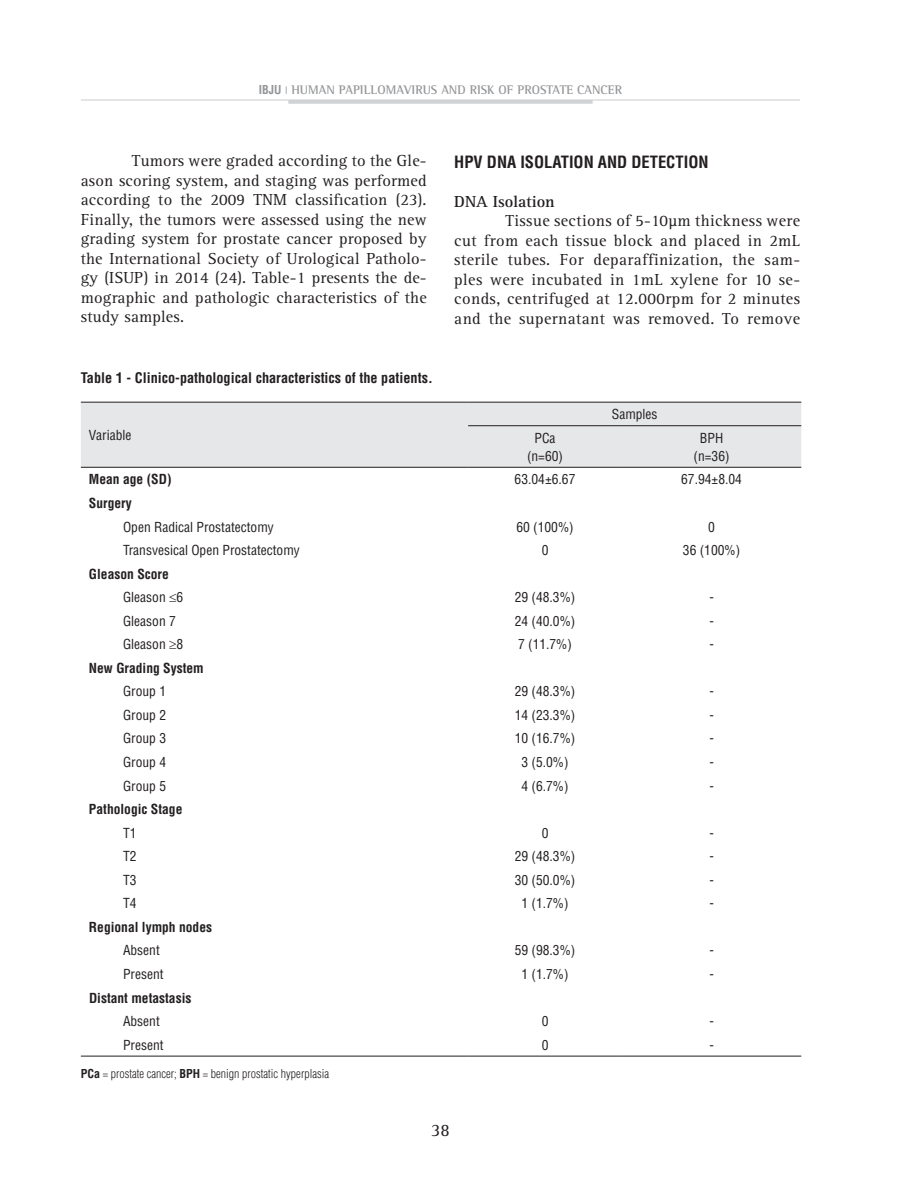
<style>
.page{position:relative;width:898px;height:1200px;background:#fff}
.page>*{position:absolute;margin:0;border:0;box-sizing:border-box;transform-origin:0 0}
.t1{font:18px "Rotis Serif";color:#231f20}
.t2{font:16.5px/19.5px "Rotis Serif";letter-spacing:.01em;color:#231f20;text-align:justify}
.t3{font:700 condensed 16.5px "Helvetica";color:#231f20}
.t4{font:700 16.5px "Rotis Serif";color:#231f20}
.t5{font:700 condensed 14.25px "Helvetica";color:#231f20}
.t6{font:condensed 13.5px/18px "Helvetica";color:#231f20;text-align:center}
.t7{font:700 condensed 13.5px/23.5px "Helvetica";color:#231f20}
.t8{font:700 12.75px "Rotis Semi Serif";color:#939598}
.t9{font:300 condensed 12px "Helvetica";color:#231f20}
.s1{font-family:"Helvetica";font-stretch:condensed;font-size:12px}
.s2{font-weight:400}
.s3{font-weight:700}
</style>
<div class="page">
<hr style="left:81px;top:99px;width:718px;height:2px;background:#dcdddf">
<hr style="left:288px;top:100px;width:304px;height:4px;background:#d1d2d4">
<div style="left:81px;top:402px;width:720px;height:65px;background:#e6e7e9"></div>
<hr style="left:81px;top:1055px;width:387px;height:1px;background:#231f20">
<hr style="left:468px;top:1055px;width:153px;height:1px;background:#231f20">
<hr style="left:621px;top:1055px;width:180px;height:1px;background:#231f20">
<hr style="left:81px;top:401px;width:387px;height:1px;background:#231f20">
<hr style="left:468px;top:401px;width:153px;height:1px;background:#231f20">
<hr style="left:621px;top:401px;width:180px;height:1px;background:#231f20">
<hr style="left:81px;top:467px;width:387px;height:1px;background:#231f20">
<hr style="left:468px;top:425px;width:153px;height:1px;background:#231f20">
<hr style="left:621px;top:425px;width:180px;height:1px;background:#231f20">
<hr style="left:468px;top:467px;width:153px;height:1px;background:#231f20">
<hr style="left:621px;top:467px;width:180px;height:1px;background:#231f20">
<p class="t8" style="left:259px;top:82px;width:365px"><span class="s1">ibju</span> <sup>|</sup> HUMAN PAPILLOMAVIRUS AND RISK OF PROSTATE CANCER</p>
<p class="t2" style="left:81px;top:151px;width:347px;text-indent:51px">Tumors were graded according to the Gle&shy;ason scoring system, and staging was performed according to the 2009 TNM classification (23).<br>Finally, the tumors were assessed using the new grading system for prostate cancer proposed by the International Society of Urological Patholo&shy;gy (ISUP) in 2014 (24). Table-1 presents the de&shy;mographic and pathologic characteristics of the study samples.</p>
<p class="t3" style="left:454px;top:151px;width:255px">HPV DNA ISOLATION AND DETECTION</p>
<p class="t4" style="left:454px;top:191px;width:102px">DNA Isolation</p>
<p class="t2" style="left:454px;top:211px;width:347px;text-indent:51px">Tissue sections of 5-10µm thickness were cut from each tissue block and placed in 2mL sterile tubes. For deparaffinization, the sam&shy;ples were incubated in 1mL xylene for 10 se&shy;conds, centrifuged at 12.000rpm for 2 minutes and the supernatant was removed. To remove</p>
<p class="t5" style="left:81px;top:369px;width:353px">Table 1 - Clinico-pathological characteristics of the patients.</p>
<p class="t6" style="left:89px;top:426px;width:44px">Variable</p>
<p class="t6" style="left:611px;top:405px;width:47px">Samples</p>
<p class="t6" style="left:527px;top:429px;width:37px">PCa (n=60)</p>
<p class="t6" style="left:693px;top:429px;width:37px">BPH (n=36)</p>
<p class="t7" style="left:89px;top:467px;width:84px">Mean age (SD)</p>
<p class="t6" style="left:514px;top:470px;width:62px">63.04±6.67</p>
<p class="t6" style="left:681px;top:470px;width:62px">67.94±8.04</p>
<p class="t7" style="left:89px;top:491px;width:44px">Surgery</p>
<p class="t6" style="left:123px;top:517px;width:152px">Open Radical Prostatectomy</p>
<p class="t6" style="left:516px;top:517px;width:59px">60 (100%)</p>
<p class="t6" style="left:708px;top:517px;width:8px">0</p>
<p class="t6" style="left:123px;top:541px;width:178px">Transvesical Open Prostatectomy</p>
<p class="t6" style="left:541px;top:541px;width:8px">0</p>
<p class="t6" style="left:682px;top:541px;width:59px">36 (100%)</p>
<p class="t7" style="left:123px;top:561px;width:62px;text-indent:-34px">Gleason Score<br><span class="s2">Gleason</span> ≤<span class="s2">6</span></p>
<p class="t6" style="left:514px;top:588px;width:62px">29 (48.3%)</p>
<p class="t6" style="left:709px;top:588px;width:6px">-</p>
<p class="t6" style="left:123px;top:611px;width:54px">Gleason 7</p>
<p class="t6" style="left:514px;top:611px;width:62px">24 (40.0%)</p>
<p class="t6" style="left:709px;top:611px;width:6px">-</p>
<p class="t6" style="left:123px;top:635px;width:62px">Gleason ≥8</p>
<p class="t6" style="left:518px;top:635px;width:55px">7 (11.7%)</p>
<p class="t6" style="left:709px;top:635px;width:6px">-</p>
<p class="t7" style="left:89px;top:656px;width:116px">New Grading System</p>
<p class="t6" style="left:123px;top:682px;width:45px">Group 1</p>
<p class="t6" style="left:514px;top:682px;width:62px">29 (48.3%)</p>
<p class="t6" style="left:709px;top:682px;width:6px">-</p>
<p class="t6" style="left:123px;top:705px;width:45px">Group 2</p>
<p class="t6" style="left:514px;top:705px;width:62px">14 (23.3%)</p>
<p class="t6" style="left:709px;top:705px;width:6px">-</p>
<p class="t6" style="left:123px;top:729px;width:45px">Group 3</p>
<p class="t6" style="left:514px;top:729px;width:62px">10 (16.7%)</p>
<p class="t6" style="left:709px;top:729px;width:6px">-</p>
<p class="t6" style="left:123px;top:752px;width:45px">Group 4</p>
<p class="t6" style="left:521px;top:752px;width:49px">3 (5.0%)</p>
<p class="t6" style="left:709px;top:752px;width:6px">-</p>
<p class="t6" style="left:123px;top:776px;width:45px">Group 5</p>
<p class="t6" style="left:521px;top:776px;width:49px">4 (6.7%)</p>
<p class="t6" style="left:709px;top:776px;width:6px">-</p>
<p class="t7" style="left:89px;top:797px;width:95px">Pathologic Stage</p>
<p class="t6" style="left:123px;top:823px;width:15px">T1</p>
<p class="t6" style="left:541px;top:823px;width:8px">0</p>
<p class="t6" style="left:709px;top:823px;width:6px">-</p>
<p class="t6" style="left:123px;top:847px;width:15px">T2</p>
<p class="t6" style="left:514px;top:847px;width:62px">29 (48.3%)</p>
<p class="t6" style="left:709px;top:847px;width:6px">-</p>
<p class="t6" style="left:123px;top:870px;width:15px">T3</p>
<p class="t6" style="left:514px;top:870px;width:62px">30 (50.0%)</p>
<p class="t6" style="left:709px;top:870px;width:6px">-</p>
<p class="t6" style="left:123px;top:894px;width:15px">T4</p>
<p class="t6" style="left:521px;top:894px;width:49px">1 (1.7%)</p>
<p class="t6" style="left:709px;top:894px;width:6px">-</p>
<p class="t7" style="left:89px;top:914px;width:124px">Regional lymph nodes</p>
<p class="t6" style="left:123px;top:941px;width:38px">Absent</p>
<p class="t6" style="left:514px;top:941px;width:62px">59 (98.3%)</p>
<p class="t6" style="left:709px;top:941px;width:6px">-</p>
<p class="t6" style="left:123px;top:964px;width:42px">Present</p>
<p class="t6" style="left:521px;top:964px;width:49px">1 (1.7%)</p>
<p class="t6" style="left:709px;top:964px;width:6px">-</p>
<p class="t7" style="left:89px;top:985px;width:104px">Distant metastasis</p>
<p class="t6" style="left:123px;top:1011px;width:38px">Absent</p>
<p class="t6" style="left:541px;top:1011px;width:8px">0</p>
<p class="t6" style="left:709px;top:1011px;width:6px">-</p>
<p class="t6" style="left:123px;top:1035px;width:42px">Present</p>
<p class="t6" style="left:541px;top:1035px;width:8px">0</p>
<p class="t6" style="left:709px;top:1035px;width:6px">-</p>
<p class="t9" style="left:81px;top:1066px;width:249px"><span class="s3">PCa</span> = prostate cancer; <span class="s3">BPH</span> = benign prostatic hyperplasia</p>
<p class="t1" style="left:431px;top:1119px;width:20px">38</p>
</div>
